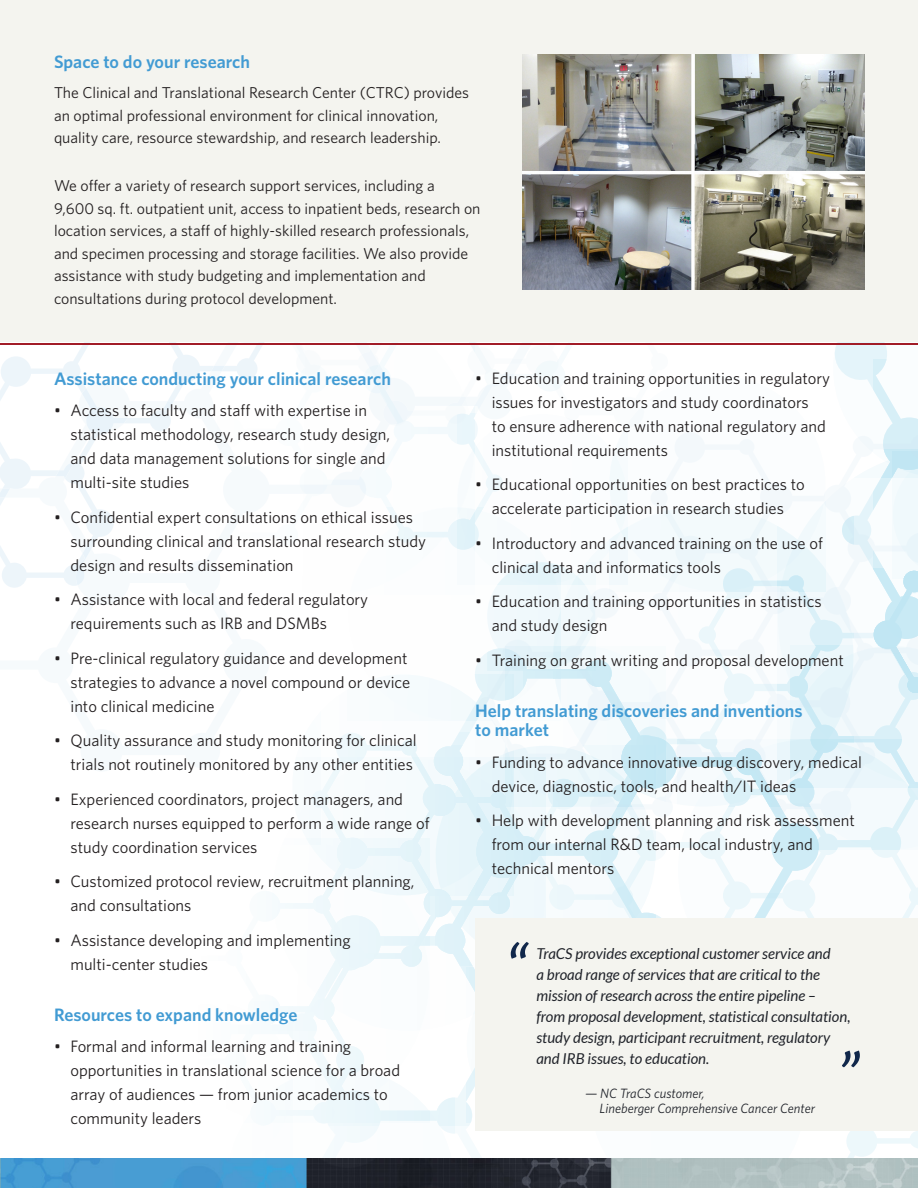
<style>
.page{position:relative;width:918px;height:1188px;background:#fff}
.page>*{position:absolute;margin:0;border:0;box-sizing:border-box;transform-origin:0 0}
.quote{font:italic 66px "Lato";color:#10274a}
.Services_titles{font:600 18px/19.5px "Whitney";color:#429bd3}
.t1{font:16.5px/24px "Whitney";color:#231f20}
.Services_text{font:15.75px/22.5px "Whitney";color:#231f20}
.quote-2{font:italic 15px/21px "Lato";color:#20232a}
.quote-3{font:italic 13.5px/15px "Whitney";color:#20232a}
</style>
<div class="page">
<svg style="left:678px;top:821px;width:240px;height:98px"></svg>
<svg style="left:436px;top:746px;width:219px;height:220px;fill:#f6fbfd"></svg>
<svg style="left:846px;top:1131px;width:72px;height:27px"></svg>
<svg style="left:273px;top:758px;width:273px;height:273px;fill:#eff8fc"></svg>
<svg style="left:285px;top:790px;width:36px;height:48px"></svg>
<svg style="left:790px;top:341px;width:128px;height:509px"></svg>
<svg style="left:323px;top:1001px;width:131px;height:157px"></svg>
<svg style="left:271px;top:838px;width:158px;height:285px"></svg>
<img style="left:0;top:1158px;width:918px;height:30px">
<svg style="left:300px;top:427px;width:178px;height:345px"></svg>
<svg style="left:0;top:341px;width:277px;height:244px"></svg>
<svg style="left:478px;top:432px;width:440px;height:389px;fill:#f3fafc"></svg>
<svg style="left:277px;top:341px;width:560px;height:86px"></svg>
<svg style="left:285px;top:341px;width:277px;height:84px"></svg>
<div style="left:0;top:0;width:918px;height:341px;background:#f4f4ef"></div>
<hr style="left:0;top:343px;width:918px;height:1px;background:#a11c27">
<img style="left:522px;top:54px;width:342px;height:236px">
<div style="left:475px;top:919px;width:443px;height:212px;background:#f4f4ef"></div>
<p class="Services_titles" style="left:54px;top:52px;width:198px">Space to do your research</p>
<p class="Services_text" style="left:54px;top:81px;width:417px">The Clinical and Translational Research Center (CTRC) provides an optimal professional environment for clinical innovation, quality care, resource stewardship, and research leadership.</p>
<p class="Services_text" style="left:54px;top:174px;width:428px">We offer a variety of research support services, including a<br>9,600 sq. ft. outpatient unit, access to inpatient beds, research on location services, a staff of highly-skilled research professionals, and specimen processing and storage facilities. We also provide assistance with study budgeting and implementation and consultations during protocol development.</p>
<p class="Services_titles" style="left:54px;top:369px;width:338px">Assistance conducting your clinical research</p>
<p class="t1" style="left:70px;top:398px;width:321px;text-indent:-16px">• Access to faculty and staff with expertise in statistical methodology, research study design, and data management solutions for single and multi-site studies</p>
<p class="t1" style="left:70px;top:505px;width:357px;text-indent:-16px">• Confidential expert consultations on ethical issues surrounding clinical and translational research study design and results dissemination</p>
<p class="t1" style="left:70px;top:587px;width:299px;text-indent:-16px">• Assistance with local and federal regulatory requirements such as IRB and DSMBs</p>
<p class="t1" style="left:70px;top:646px;width:341px;text-indent:-16px">• Pre-clinical regulatory guidance and development strategies to advance a novel compound or device into clinical medicine</p>
<p class="t1" style="left:54px;top:728px;width:364px;text-align:right">• Quality assurance and study monitoring for clinical trials not routinely monitored by any other entities</p>
<p class="t1" style="left:70px;top:787px;width:361px;text-indent:-16px">• Experienced coordinators, project managers, and research nurses equipped to perform a wide range of study coordination services</p>
<p class="t1" style="left:70px;top:869px;width:346px;text-indent:-16px">• Customized protocol review, recruitment planning, and consultations</p>
<p class="t1" style="left:70px;top:928px;width:282px;text-indent:-16px">• Assistance developing and implementing multi-center studies</p>
<p class="Services_titles" style="left:54px;top:1005px;width:245px">Resources to expand knowledge</p>
<p class="t1" style="left:70px;top:1034px;width:331px;text-indent:-16px">• Formal and informal learning and training opportunities in translational science for a broad array of audiences — from junior academics to community leaders</p>
<p class="t1" style="left:492px;top:366px;width:340px;text-indent:-16px">• Education and training opportunities in regulatory issues for investigators and study coordinators<br>to ensure adherence with national regulatory and institutional requirements</p>
<p class="t1" style="left:475px;top:472px;width:331px;text-align:center">• Educational opportunities on best practices to accelerate participation in research studies</p>
<p class="t1" style="left:492px;top:531px;width:333px;text-indent:-16px">• Introductory and advanced training on the use of clinical data and informatics tools</p>
<p class="t1" style="left:492px;top:589px;width:332px;text-indent:-16px">• Education and training opportunities in statistics and study design</p>
<p class="t1" style="left:475px;top:648px;width:370px">• Training on grant writing and proposal development</p>
<p class="Services_titles" style="left:475px;top:700px;width:329px">Help translating discoveries and inventions to market</p>
<p class="t1" style="left:492px;top:750px;width:372px;text-indent:-16px">• Funding to advance innovative drug discovery, medical device, diagnostic, tools, and health/IT ideas</p>
<p class="t1" style="left:492px;top:808px;width:365px;text-indent:-16px">• Help with development planning and risk assessment from our internal R&amp;D team, local industry, and technical mentors</p>
<p class="quote" style="left:505px;top:932px;width:24px">“</p>
<p class="quote-2" style="left:536px;top:943px;width:316px">TraCS provides exceptional customer service and<br>a broad range of services that are critical to the mission of research across the entire pipeline –<br>from proposal development, statistical consultation, study design, participant recruitment, regulatory and IRB issues, to education.</p>
<p class="quote-3" style="left:600px;top:1085px;width:217px;text-indent:-15px">— NC TraCS customer,<br>Lineberger Comprehensive Cancer Center</p>
<p class="quote" style="left:837px;top:1039px;width:24px">”</p>
</div>
